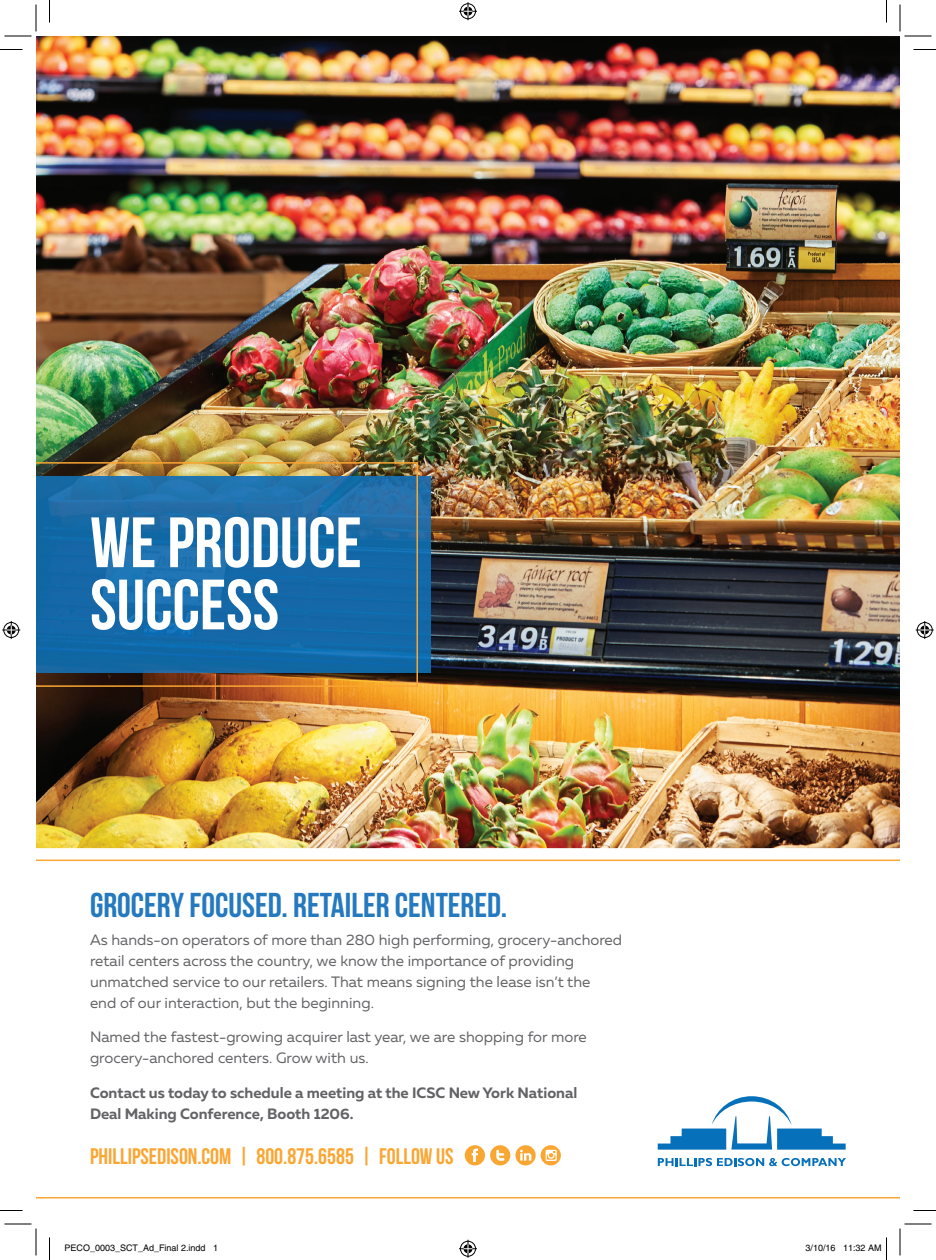
<style>
.page{position:relative;width:936px;height:1260px;background:#fff}
.page>*{position:absolute;margin:0;border:0;box-sizing:border-box;transform-origin:0 0}
.t1{font:700 71.1px/62.2px "Bebas Neue";color:#fff}
.t2{font:700 34.5px "Bebas Neue";color:#2479bf}
.t3{font:700 22.5px "Bebas Neue";color:#faa633}
.t4{font:15px/21px "Muller";color:#636366}
.t5{font:700 15px/21px "Muller";color:#636366}
.t6{font:9px "Helvetica";color:#000}
</style>
<div class="page">
<img style="left:36px;top:36px;width:864px;height:812px">
<img style="left:418px;top:477px;width:12px;height:195px">
<svg style="left:36px;top:462px;width:382px;height:225px;background:#276a99"></svg>
<hr style="left:36px;top:860px;width:864px;height:1px;background:#faa633">
<hr style="left:36px;top:1197px;width:864px;height:1px;background:#faa633">
<svg style="left:465px;top:1145px;width:96px;height:20px"></svg>
<svg style="left:658px;top:1096px;width:188px;height:54px"></svg>
<svg style="left:658px;top:1158px;width:188px;height:8px"></svg>
<svg style="left:0;top:49px;width:22px;height:1px"></svg>
<svg style="left:914px;top:49px;width:22px;height:1px"></svg>
<svg style="left:0;top:1210px;width:22px;height:1px"></svg>
<svg style="left:914px;top:1210px;width:22px;height:1px"></svg>
<svg style="left:49px;top:0;width:1px;height:22px"></svg>
<svg style="left:49px;top:1238px;width:1px;height:22px"></svg>
<svg style="left:886px;top:0;width:1px;height:22px"></svg>
<svg style="left:4px;top:4px;width:33px;height:33px"></svg>
<svg style="left:4px;top:1224px;width:33px;height:32px"></svg>
<svg style="left:900px;top:4px;width:32px;height:33px"></svg>
<svg style="left:900px;top:1224px;width:32px;height:32px"></svg>
<svg style="left:459px;top:2px;width:18px;height:18px"></svg>
<svg style="left:459px;top:1240px;width:18px;height:18px"></svg>
<svg style="left:2px;top:621px;width:18px;height:18px"></svg>
<svg style="left:916px;top:621px;width:18px;height:18px"></svg>
<svg style="left:886px;top:1238px;width:1px;height:22px"></svg>
<h1 class="t1" style="left:90px;top:511px;width:273px">WE PRODUCE<br>SUCCESS</h1>
<h2 class="t2" style="left:90px;top:886px;width:419px">GROCERY FOCUSED. RETAILER CENTERED.</h2>
<p class="t4" style="left:90px;top:929px;width:534px">As hands-on operators of more than 280 high performing, grocery-anchored retail centers across the country, we know the importance of providing unmatched service to our retailers. That means signing the lease isn’t the<br>end of our interaction, but the beginning.</p>
<p class="t4" style="left:90px;top:1026px;width:498px">Named the fastest-growing acquirer last year, we are shopping for more grocery-anchored centers. Grow with us.</p>
<p class="t5" style="left:90px;top:1082px;width:489px">Contact us today to schedule a meeting at the ICSC New York National<br>Deal Making Conference, Booth 1206.</p>
<h3 class="t3" style="left:90px;top:1144px;width:365px">PHILLIPSEDISON.COM | 800.875.6585 | FOLLOW US</h3>
<p class="t6" style="left:64px;top:1243px;width:155px">PECO_0003_SCT_Ad_Final 2.indd 1</p>
<p class="t6" style="left:806px;top:1243px;width:78px">3/10/16 11:32 AM</p>
</div>
